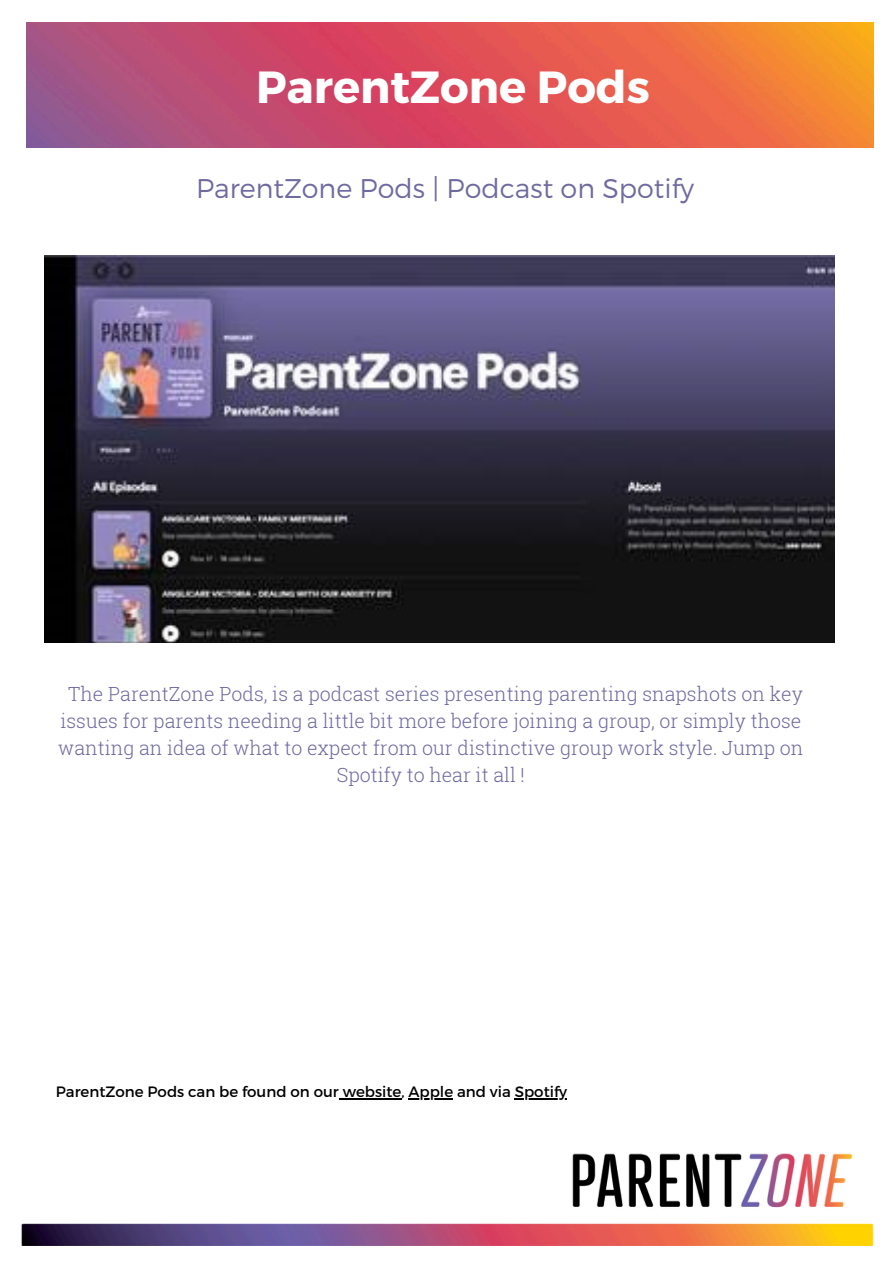
<style>
.page{position:relative;width:894px;height:1264px;background:#fff}
.page>*{position:absolute;margin:0;border:0;box-sizing:border-box;transform-origin:0 0}
.t1{font:700 45px "Montserrat";color:#fff}
.t2{font:300 27px "Montserrat";color:#6f6aa0}
.t3{font:300 19.5px/27px "Roboto Slab";color:#6f6aa0;text-align:center}
.t4{font:15px "Montserrat";color:#000}
</style>
<div class="page">
<img style="left:26px;top:22px;width:847px;height:126px">
<img style="left:21px;top:1098px;width:853px;height:148px">
<hr style="left:342px;top:1098px;width:59px;height:1px;background:#000">
<hr style="left:408px;top:1098px;width:45px;height:1px;background:#000">
<hr style="left:514px;top:1098px;width:53px;height:1px;background:#000">
<img style="left:44px;top:255px;width:790px;height:387px">
<h1 class="t1" style="left:256px;top:57px;width:395px">ParentZone Pods</h1>
<p class="t2" style="left:196px;top:171px;width:499px">ParentZone Pods | Podcast on Spotify</p>
<p class="t3" style="left:58px;top:680px;width:746px">The ParentZone Pods, is a podcast series presenting parenting snapshots on key issues for parents needing a little bit more before joining a group, or simply those wanting an idea of what to expect from our distinctive group work style. Jump on Spotify to hear it all !</p>
<h3 class="t4" style="left:56px;top:1082px;width:512px">ParentZone Pods can be found on our website, Apple and via Spotify</h3>
</div>
